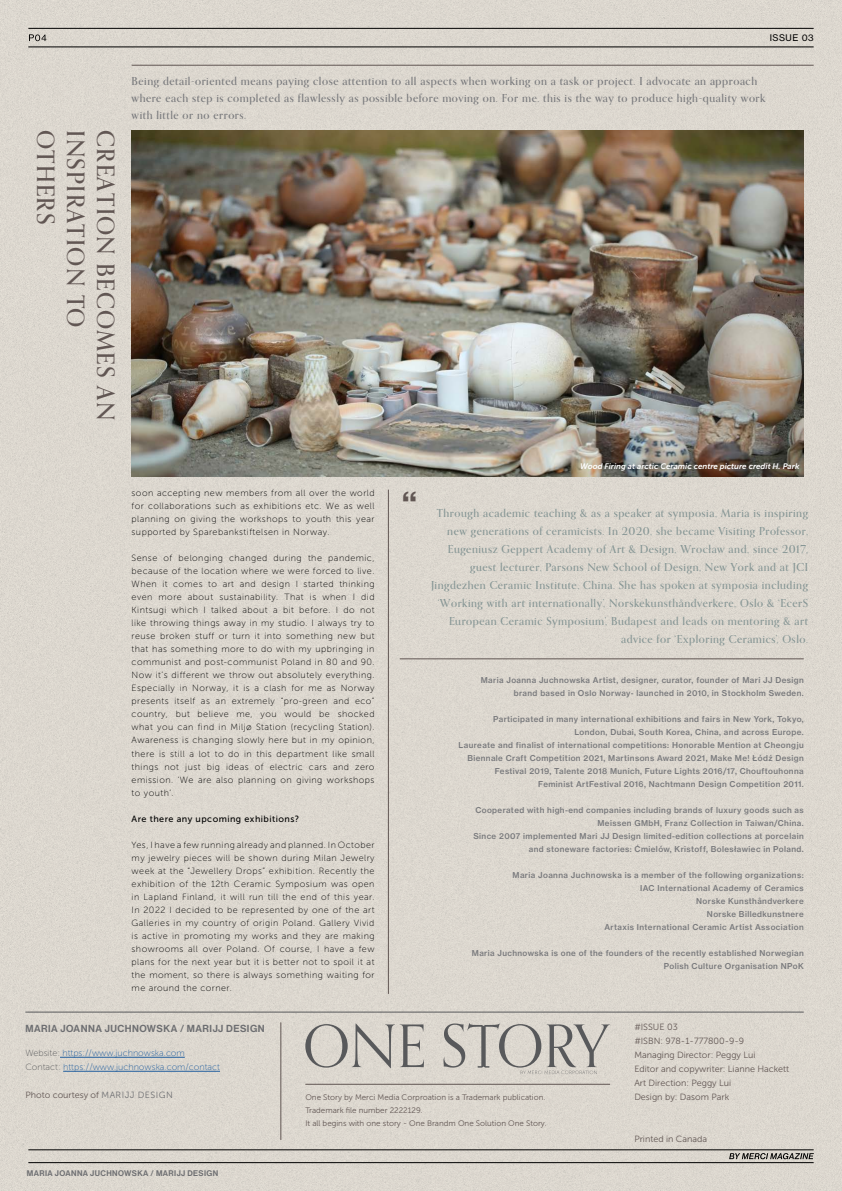
<style>
.page{position:relative;width:842px;height:1191px;background:#dcd7cf}
.page>*{position:absolute;margin:0;border:0;box-sizing:border-box;transform-origin:0 0}
.Quote_mark_37pt{font:37px "N Haas Grotesk DS Pro 65 Md";color:#615653}
.t1{font:500 24px "Orpheus Pro";letter-spacing:.05em;color:#615653}
.t2{font:500 11px/18px "Orpheus Pro";letter-spacing:.05em;color:#859594;text-align:right}
.t3{font:500 11px/17px "Orpheus Pro";letter-spacing:.05em;color:#77787b}
.t4{font:10px "N Haas Grotesk DS Pro 65 Md";letter-spacing:.05em;color:#6d6e71}
.t5{font:9px/13px "Museo Sans 100";letter-spacing:.05em;color:#000;text-align:justify}
.t6{font:9px "Museo Sans 300";color:#615653}
.t7{font:9px "Museo Sans 100";color:#215e9e}
.t8{font:9px "Museo Sans 500";letter-spacing:.05em;color:#000}
.SmallText_9pt{font:9px "N Haas Grotesk TX Pro 55 Rg";letter-spacing:.05em;color:#000}
.t9{font:8px/13px "N Haas Grotesk TX Pro 65 Md";letter-spacing:.05em;color:#77787b;text-align:right}
.t10{font:8px "Museo Sans 300";color:#615653}
.t11{font:italic 8px "Museo Sans 700";color:#fff}
.t12{font:8px "N Haas Grotesk DS Pro 65 Md";letter-spacing:.05em;color:#6d6e71}
.s1{color:#58595b}
.s2{color:#6d6e71}
</style>
<div class="page">
<hr style="left:28px;top:28px;width:786px;height:1px;background:#000">
<svg style="left:29px;top:34px;width:17px;height:7px"></svg>
<hr style="left:28px;top:47px;width:786px;height:1px;background:#000">
<svg style="left:729px;top:1153px;width:85px;height:6px"></svg>
<hr style="left:28px;top:1162px;width:786px;height:1px;background:#000">
<hr style="left:28px;top:1149px;width:786px;height:1px;background:#000">
<hr style="left:25px;top:1011px;width:779px;height:1px;background:#58595b">
<img style="left:132px;top:130px;width:672px;height:346px">
<hr style="left:132px;top:65px;width:682px;height:1px;background:#615653">
<hr style="left:60px;top:1057px;width:125px;height:1px;background:#215e9e">
<hr style="left:63px;top:1071px;width:157px;height:1px;background:#215e9e">
<hr style="left:400px;top:658px;width:404px;height:1px;background:#615653">
<svg style="left:305px;top:1023px;width:119px;height:45px;background:#c0bcb6"></svg>
<svg style="left:443px;top:1023px;width:167px;height:51px;background:#c2beb7"></svg>
<hr style="left:305px;top:1084px;width:305px;height:1px;background:#615653">
<hr style="left:281px;top:1022px;width:1px;height:118px;background:#615653">
<hr style="left:388px;top:489px;width:1px;height:505px;background:#615653">
<p class="SmallText_9pt" style="left:770px;top:33px;width:45px">ISSUE 03</p>
<p class="t1" style="left:60px;top:130px;width:96px;rotate:90deg">OTHERS</p>
<p class="t1" style="left:90px;top:130px;width:199px;rotate:90deg">INSPIRATION TO</p>
<p class="t1" style="left:120px;top:130px;width:291px;rotate:90deg">CREATION BECOMES AN</p>
<p class="t3" style="left:132px;top:72px;width:635px">Being detail-oriented means paying close attention to all aspects when working on a task or project. I advocate an approach where each step is completed as flawlessly as possible before moving on. For me. this is the way to produce high-quality work with little or no errors.</p>
<p class="t5" style="left:132px;top:487px;width:244px">soon accepting new members from all over the world for collaborations such as exhibitions etc. We as well planning on giving the workshops to youth this year supported by Sparebankstiftelsen in Norway.</p>
<p class="t5" style="left:132px;top:552px;width:244px">Sense of belonging changed during the pandemic, because of the location where we were forced to live.<br>When it comes to art and design I started thinking even more about sustainability. That is when I did Kintsugi which I talked about a bit before. I do not like throwing things away in my studio. I always try to reuse broken stuff or turn it into something new but that has something more to do with my upbringing in communist and post-communist Poland in 80 and 90.<br>Now it’s different we throw out absolutely everything.<br>Especially in Norway, it is a clash for me as Norway presents itself as an extremely “pro-green and eco” country, but believe me, you would be shocked what you can find in Miljø Station (recycling Station).<br>Awareness is changing slowly here but in my opinion, there is still a lot to do in this department like small things not just big ideas of electric cars and zero emission. ‘We are also planning on giving workshops to youth’.</p>
<p class="t8" style="left:132px;top:813px;width:169px">Are there any upcoming exhibitions?</p>
<p class="t5" style="left:132px;top:838px;width:244px">Yes, I have a few running already and planned. In October my jewelry pieces will be shown during Milan Jewelry week at the “Jewellery Drops” exhibition. Recently the exhibition of the 12th Ceramic Symposium was open in Lapland Finland, it will run till the end of this year.<br>In 2022 I decided to be represented by one of the art Galleries in my country of origin Poland. Gallery Vivid is active in promoting my works and they are making showrooms all over Poland. Of course, I have a few plans for the next year but it is better not to spoil it at the moment, so there is always something waiting for me around the corner.</p>
<p class="Quote_mark_37pt" style="left:402px;top:484px;width:16px">“</p>
<p class="t11" style="left:580px;top:462px;width:221px">Wood Firing at arctic Ceramic centre picture credit H. Park</p>
<p class="t2" style="left:431px;top:504px;width:378px">Through academic teaching &amp; as a speaker at symposia, Maria is inspiring new generations of ceramicists. In 2020, she became Visiting Professor, Eugeniusz Geppert Academy of Art &amp; Design, Wrocław and, since 2017, guest lecturer, Parsons New School of Design, New York and at JCI Jingdezhen Ceramic Institute, China. She has spoken at symposia including ‘Working with art internationally’, Norskekunsthåndverkere, Oslo &amp; ‘EcerS European Ceramic Symposium’, Budapest and leads on mentoring &amp; art advice for ‘Exploring Ceramics’, Oslo.</p>
<p class="t9" style="left:481px;top:673px;width:324px">Maria Joanna Juchnowska Artist, designer, curator, founder of Mari JJ Design brand based in Oslo Norway- launched in 2010, in Stockholm Sweden.</p>
<p class="t9" style="left:493px;top:712px;width:312px">Participated in many international exhibitions and fairs in New York, Tokyo,<br>London, Dubai, South Korea, China, and across Europe.</p>
<p class="t9" style="left:459px;top:738px;width:347px">Laureate and finalist of international competitions: Honorable Mention at Cheongju Biennale Craft Competition 2021, Martinsons Award 2021, Make Me! Łódź Design Festival 2019, Talente 2018 Munich, Future Lights 2016/17, Chouftouhonna Feminist ArtFestival 2016, Nachtmann Design Competition 2011.</p>
<p class="t9" style="left:475px;top:803px;width:330px">Cooperated with high-end companies including brands of luxury goods such as<br>Meissen GMbH, Franz Collection in Taiwan/China.</p>
<p class="t9" style="left:473px;top:829px;width:332px">Since 2007 implemented Mari JJ Design limited-edition collections at porcelain and stoneware factories: Ćmielów, Kristoff, Bolesławiec in Poland.</p>
<p class="t9" style="left:513px;top:868px;width:293px">Maria Joanna Juchnowska is a member of the following organizations:</p>
<p class="t9" style="left:640px;top:881px;width:165px">IAC International Academy of Ceramics</p>
<p class="t9" style="left:696px;top:894px;width:109px">Norske Kunsthåndverkere</p>
<p class="t9" style="left:707px;top:907px;width:98px">Norske Billedkunstnere</p>
<p class="t9" style="left:604px;top:920px;width:201px">Artaxis International Ceramic Artist Association</p>
<p class="t9" style="left:472px;top:946px;width:333px">Maria Juchnowska is one of the founders of the recently established Norwegian<br>Polish Culture Organisation NPoK</p>
<p class="t4" style="left:25px;top:1022px;width:241px">MARIA JOANNA JUCHNOWSKA / MARIJJ DESIGN</p>
<p class="t7" style="left:25px;top:1048px;width:161px"><span class="s1">Website:</span> https://www.juchnowska.com</p>
<p class="t7" style="left:25px;top:1062px;width:196px"><span class="s1">Contact:</span> https://www.juchnowska.com/contact</p>
<p class="t6" style="left:25px;top:1090px;width:149px">Photo courtesy of <span class="s2">MARIJJ DESIGN</span></p>
<p class="t12" style="left:27px;top:1168px;width:193px">MARIA JOANNA JUCHNOWSKA / MARIJJ DESIGN</p>
<p class="t10" style="left:305px;top:1093px;width:242px">One Story by Merci Media Corproation is a Trademark publication.</p>
<p class="t10" style="left:305px;top:1106px;width:119px">Trademark file number 2222129.</p>
<p class="t10" style="left:305px;top:1119px;width:243px">It all begins with one story - One Brandm One Solution One Story.</p>
<p class="t6" style="left:634px;top:1021px;width:45px">#ISSUE 03</p>
<p class="t6" style="left:634px;top:1035px;width:111px">#ISBN: 978-1-777800-9-9</p>
<p class="t6" style="left:634px;top:1049px;width:123px">Managing Director: Peggy Lui</p>
<p class="t6" style="left:634px;top:1063px;width:156px">Editor and copywriter: Lianne Hackett</p>
<p class="t6" style="left:634px;top:1077px;width:98px">Art Direction: Peggy Lui</p>
<p class="t6" style="left:634px;top:1091px;width:96px">Design by: Dasom Park</p>
<p class="t6" style="left:634px;top:1133px;width:74px">Printed in Canada</p>
</div>
